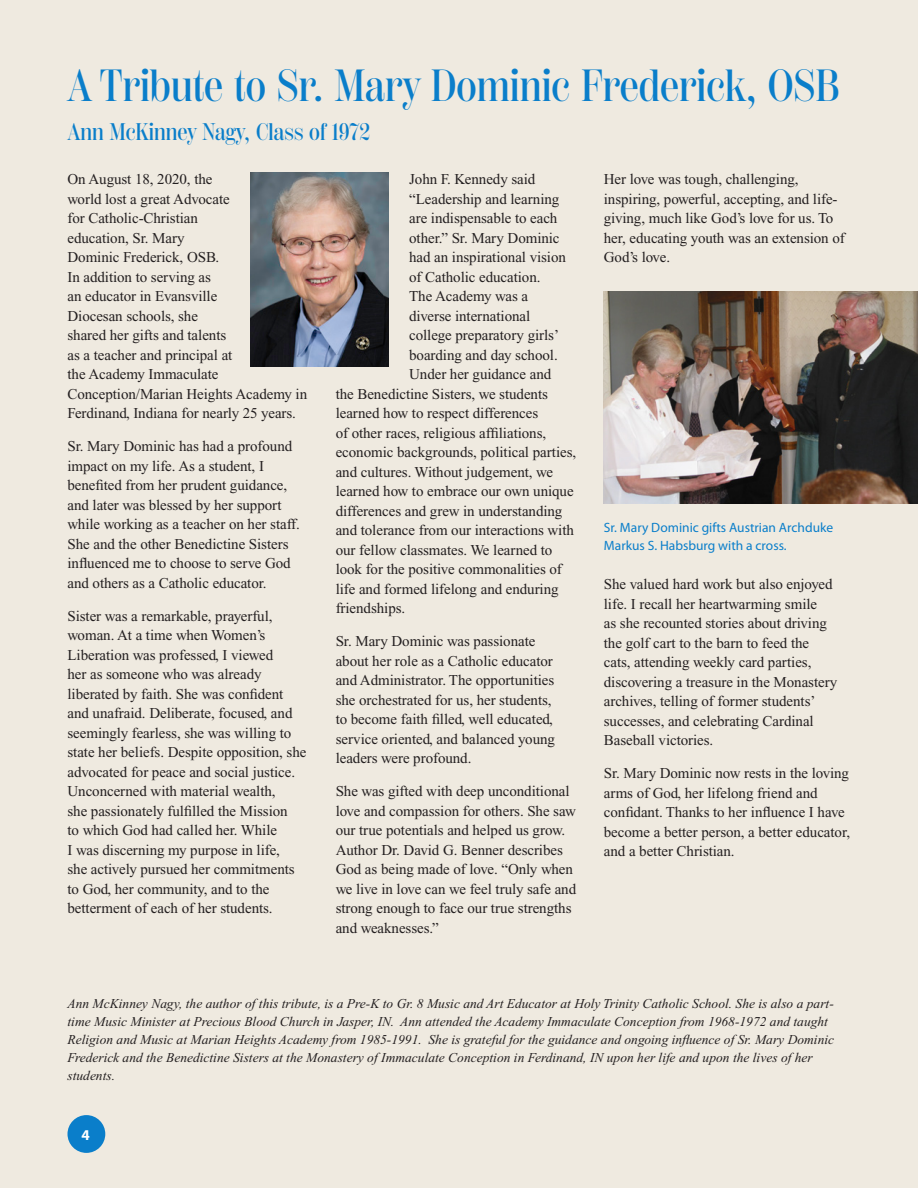
<style>
.page{position:relative;width:918px;height:1188px;background:#efeae0}
.page>*{position:absolute;margin:0;border:0;box-sizing:border-box;transform-origin:0 0}
.t1{font:500 45px "Scotch Display Comp";color:#0a7eca}
.t2{font:500 24px "Scotch Display Comp";color:#0a7eca}
.t3{font:15px/19.5px "Times New Roman";letter-spacing:-.005em;color:#231f20}
.t4{font:700 15px "Myriad Pro";color:#fff}
.t5{font:italic 13.5px/18px "Times New Roman";color:#231f20}
.t6{font:13.5px/18px "Myriad Pro";color:#0a7eca}
</style>
<div class="page">
<img style="left:604px;top:292px;width:314px;height:211px">
<img style="left:251px;top:172px;width:138px;height:194px">
<div style="left:67px;top:1115px;width:38px;height:38px;background:#0a7eca;border-radius:50%"></div>
<p class="t1" style="left:68px;top:60px;width:774px">A Tribute to Sr. Mary Dominic Frederick, OSB</p>
<p class="t2" style="left:68px;top:118px;width:304px">Ann McKinney Nagy, Class of 1972</p>
<p class="t3" style="left:68px;top:169px;width:241px">On August 18, 2020, the<br>world lost a great Advocate<br>for Catholic-Christian<br>education, Sr. Mary<br>Dominic Frederick, OSB.<br>In addition to serving as<br>an educator in Evansville<br>Diocesan schools, she<br>shared her gifts and talents<br>as a teacher and principal at<br>the Academy Immaculate<br>Conception/Marian Heights Academy in<br>Ferdinand, Indiana for nearly 25 years.</p>
<p class="t3" style="left:68px;top:436px;width:234px">Sr. Mary Dominic has had a profound impact on my life. As a student, I benefited from her prudent guidance, and later was blessed by her support while working as a teacher on her staff.<br>She and the other Benedictine Sisters influenced me to choose to serve God and others as a Catholic educator.</p>
<p class="t3" style="left:68px;top:606px;width:240px">Sister was a remarkable, prayerful, woman. At a time when Women’s Liberation was professed, I viewed<br>her as someone who was already liberated by faith. She was confident and unafraid. Deliberate, focused, and seemingly fearless, she was willing to state her beliefs. Despite opposition, she advocated for peace and social justice.<br>Unconcerned with material wealth,<br>she passionately fulfilled the Mission<br>to which God had called her. While<br>I was discerning my purpose in life,<br>she actively pursued her commitments to God, her community, and to the betterment of each of her students.</p>
<p class="t3" style="left:409px;top:169px;width:128px">John F. Kennedy said</p>
<p class="t3" style="left:409px;top:189px;width:152px">“Leadership and learning</p>
<p class="t3" style="left:409px;top:208px;width:150px">are indispensable to each</p>
<p class="t3" style="left:409px;top:228px;width:152px">other.” Sr. Mary Dominic</p>
<p class="t3" style="left:409px;top:247px;width:158px">had an inspirational vision</p>
<p class="t3" style="left:409px;top:267px;width:133px">of Catholic education.</p>
<p class="t3" style="left:409px;top:286px;width:121px">The Academy was a</p>
<p class="t3" style="left:409px;top:306px;width:123px">diverse international</p>
<p class="t3" style="left:409px;top:325px;width:151px">college preparatory girls’</p>
<p class="t3" style="left:409px;top:345px;width:150px">boarding and day school.</p>
<p class="t3" style="left:409px;top:364px;width:144px">Under her guidance and</p>
<p class="t3" style="left:336px;top:384px;width:214px">the Benedictine Sisters, we students</p>
<p class="t3" style="left:336px;top:403px;width:204px">learned how to respect differences</p>
<p class="t3" style="left:336px;top:423px;width:212px">of other races, religious affiliations,</p>
<p class="t3" style="left:336px;top:442px;width:242px">economic backgrounds, political parties,</p>
<p class="t3" style="left:336px;top:462px;width:219px">and cultures. Without judgement, we</p>
<p class="t3" style="left:336px;top:481px;width:240px">learned how to embrace our own unique</p>
<p class="t3" style="left:336px;top:501px;width:228px">differences and grew in understanding</p>
<p class="t3" style="left:336px;top:520px;width:240px">and tolerance from our interactions with</p>
<p class="t3" style="left:336px;top:540px;width:218px">our fellow classmates. We learned to</p>
<p class="t3" style="left:336px;top:559px;width:228px">look for the positive commonalities of</p>
<p class="t3" style="left:336px;top:579px;width:224px">life and formed lifelong and enduring</p>
<p class="t3" style="left:336px;top:598px;width:71px">friendships.</p>
<p class="t3" style="left:336px;top:631px;width:221px">Sr. Mary Dominic was passionate about her role as a Catholic educator and Administrator. The opportunities she orchestrated for us, her students, to become faith filled, well educated, service oriented, and balanced young leaders were profound.</p>
<p class="t3" style="left:336px;top:781px;width:242px">She was gifted with deep unconditional love and compassion for others. She saw our true potentials and helped us grow.<br>Author Dr. David G. Benner describes God as being made of love. “Only when we live in love can we feel truly safe and strong enough to face our true strengths and weaknesses.”</p>
<p class="t3" style="left:604px;top:169px;width:242px">Her love was tough, challenging, inspiring, powerful, accepting, and life&shy;giving, much like God’s love for us. To her, educating youth was an extension of God’s love.</p>
<p class="t6" style="left:604px;top:519px;width:231px">Sr. Mary Dominic gifts Austrian Archduke<br>Markus S. Habsburg with a cross.</p>
<p class="t3" style="left:604px;top:575px;width:235px">She valued hard work but also enjoyed life. I recall her heartwarming smile<br>as she recounted stories about driving the golf cart to the barn to feed the cats, attending weekly card parties, discovering a treasure in the Monastery archives, telling of former students’ successes, and celebrating Cardinal Baseball victories.</p>
<p class="t3" style="left:604px;top:764px;width:248px">Sr. Mary Dominic now rests in the loving arms of God, her lifelong friend and confidant. Thanks to her influence I have become a better person, a better educator, and a better Christian.</p>
<p class="t5" style="left:68px;top:995px;width:768px">Ann McKinney Nagy, the author of this tribute, is a Pre-K to Gr. 8 Music and Art Educator at Holy Trinity Catholic School. She is also a part&shy;time Music Minister at Precious Blood Church in Jasper, IN. Ann attended the Academy Immaculate Conception from 1968-1972 and taught Religion and Music at Marian Heights Academy from 1985-1991. She is grateful for the guidance and ongoing influence of Sr. Mary Dominic Frederick and the Benedictine Sisters at the Monastery of Immaculate Conception in Ferdinand, IN upon her life and upon the lives of her students.</p>
<p class="t4" style="left:81px;top:1126px;width:10px">4</p>
</div>
